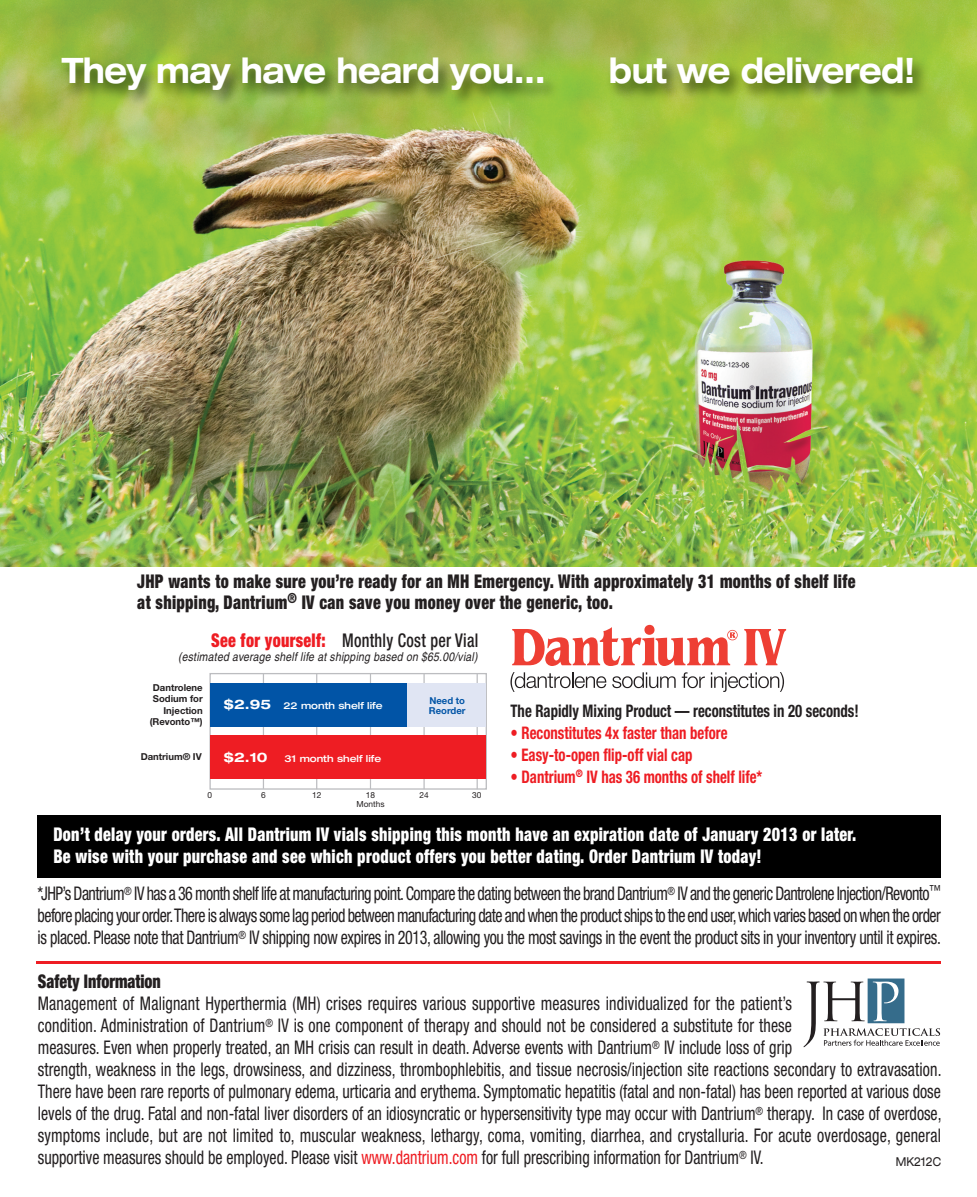
<style>
.page{position:relative;width:977px;height:1197px;background:#fff}
.page>*{position:absolute;margin:0;border:0;box-sizing:border-box;transform-origin:0 0}
.t1{font:700 expanded 35.18px "Helvetica Neue";letter-spacing:-.015em;color:#fff;scale:.85 1}
.t2{font:condensed 18.9px/22.1px "Helvetica Neue";color:#231f20;text-align:justify;scale:.85 1}
.t3{font:900 condensed 18.9px/22.1px "Helvetica Neue";letter-spacing:.02em;color:#fff;scale:.85 1}
.t4{font:900 condensed 18.9px/21px "Helvetica Neue";letter-spacing:.02em;color:#231f20;scale:.85 1}
.t5{font:500 condensed 18.9px "Helvetica Neue";letter-spacing:.02em;color:#231f20;scale:.85 1}
.t6{font:900 condensed 18.9px "Helvetica Neue";color:#231f20;scale:.85 1}
.t7{font:700 condensed 17.32px "Helvetica Neue";color:#ee1d23;scale:.85 1}
.t8{font:700 condensed 17.32px "Helvetica Neue";color:#231f20;scale:.85 1}
.t9{font:700 expanded 13.12px "Helvetica Neue";color:#fff}
.t10{font:italic 12.25px "Helvetica";color:#231f20;scale:.85 1}
.t11{font:expanded 12.25px "Helvetica Neue";color:#231f20;scale:.85 1}
.t12{font:700 9.62px/11.5px "Helvetica Neue";color:#231f20;text-align:right}
.t13{font:500 expanded 9.62px "Helvetica Neue";color:#fff}
.t14{font:700 9.62px/9.6px "Helvetica Neue";color:#0154a6}
.t15{font:8.4px "Helvetica Neue";color:#231f20}
.s1{font-weight:900;color:#ee1d23}
.s2{font-weight:700;font-size:13.12px}
.s3{color:#ee1d23}
</style>
<div class="page">
<img style="left:0;top:0;width:976px;height:1048px">
<h1 class="t1" style="left:62px;top:57px;width:571px">They may have heard you...</h1>
<h1 class="t1" style="left:609px;top:57px;width:362px">but we delivered!</h1>
<p class="t4" style="left:137px;top:572px;width:846px">JHP wants to make sure you’re ready for an MH Emergency. With approximately 31 months of shelf life at shipping, Dantrium<sup>®</sup> IV can save you money over the generic, too.</p>
<p class="t5" style="left:211px;top:633px;width:316px"><span class="s1">See for yourself:</span> Monthly Cost per Vial</p>
<p class="t10" style="left:178px;top:652px;width:356px">(estimated average shelf life at shipping based on $65.00/vial)</p>
<p class="t12" style="left:150px;top:683px;width:55px">Dantrolene<br>Sodium for<br>Injection (Revonto™)</p>
<p class="t12" style="left:141px;top:752px;width:62px">Dantrium® IV</p>
<p class="t9" style="left:223px;top:752px;width:46px">$2.10</p>
<p class="t13" style="left:284px;top:755px;width:98px">31 month shelf life</p>
<p class="t15" style="left:207px;top:790px;width:6px">0</p>
<p class="t15" style="left:312px;top:790px;width:11px">12</p>
<p class="t15" style="left:366px;top:790px;width:11px">18</p>
<p class="t13" style="left:223px;top:702px;width:161px"><span class="s2">$2.95</span> 22 month shelf life</p>
<p class="t14" style="left:429px;top:697px;width:38px">Need to<br>Reorder</p>
<p class="t15" style="left:261px;top:790px;width:6px">6</p>
<p class="t15" style="left:419px;top:790px;width:11px">24</p>
<p class="t15" style="left:472px;top:790px;width:11px">30</p>
<p class="t15" style="left:356px;top:799px;width:30px">Months</p>
<p class="t8" style="left:510px;top:705px;width:411px">The Rapidly Mixing Product — reconstitutes in 20 seconds!</p>
<p class="t7" style="left:510px;top:727px;width:257px">• Reconstitutes 4x faster than before</p>
<p class="t7" style="left:510px;top:749px;width:215px">• Easy-to-open flip-off vial cap</p>
<p class="t7" style="left:510px;top:771px;width:298px">• Dantrium<sup>®</sup> IV has 36 months of shelf life*</p>
<p class="t3" style="left:53px;top:825px;width:946px">Don’t delay your orders. All Dantrium IV vials shipping this month have an expiration date of January 2013 or later.<br>Be wise with your purchase and see which product offers you better dating. Order Dantrium IV today!</p>
<p class="t2" style="left:38px;top:884px;width:1064px">*JHP’s Dantrium<sup>®</sup> IV has a 36 month shelf life at manufacturing point. Compare the dating between the brand Dantrium<sup>®</sup> IV and the generic Dantrolene Injection/Revonto<sup>™ </sup>before placing your order. There is always some lag period between manufacturing date and when the product ships to the end user, which varies based on when the order is placed. Please note that Dantrium<sup>®</sup> IV shipping now expires in 2013, allowing you the most savings in the event the product sits in your inventory until it expires.</p>
<p class="t6" style="left:38px;top:975px;width:146px">Safety Information</p>
<p class="t2" style="left:38px;top:994px;width:1064px;text-align:left">Management of Malignant Hyperthermia (MH) crises requires various supportive measures individualized for the patient’s<br>condition. Administration of Dantrium<sup>®</sup> IV is one component of therapy and should not be considered a substitute for these<br>measures. Even when properly treated, an MH crisis can result in death. Adverse events with Dantrium<sup>®</sup> IV include loss of grip<br>strength, weakness in the legs, drowsiness, and dizziness, thrombophlebitis, and tissue necrosis/injection site reactions secondary to extravasation.<br>There have been rare reports of pulmonary edema, urticaria and erythema. Symptomatic hepatitis (fatal and non-fatal) has been reported at various dose levels of the drug. Fatal and non-fatal liver disorders of an idiosyncratic or hypersensitivity type may occur with Dantrium<sup>®</sup> therapy. In case of overdose, symptoms include, but are not limited to, muscular weakness, lethargy, coma, vomiting, diarrhea, and crystalluria. For acute overdosage, general supportive measures should be employed. Please visit <span class="s3">www.dantrium.com</span> for full prescribing information for Dantrium<sup>®</sup> IV.</p>
<p class="t11" style="left:895px;top:1157px;width:55px">MK212C</p>
</div>
